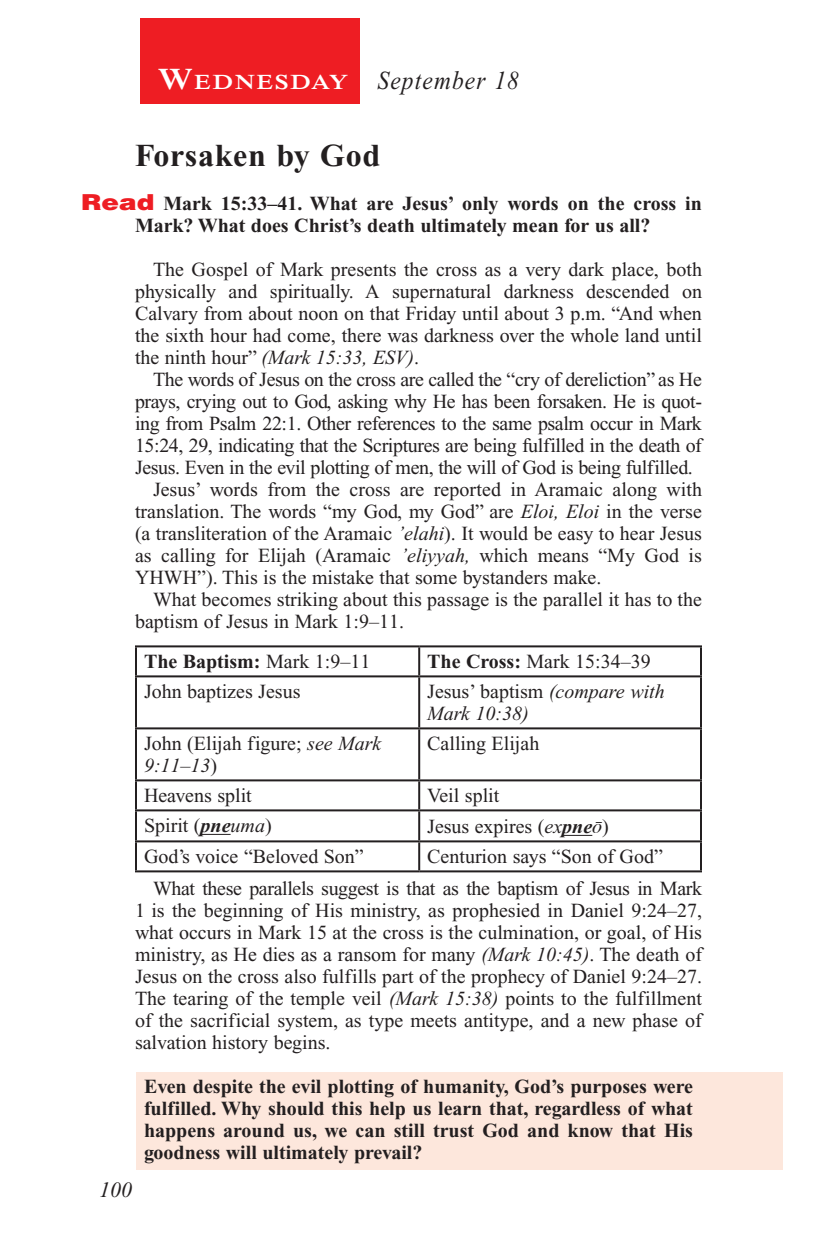
<style>
.page{position:relative;width:819px;height:1260px;background:#fff}
.page>*{position:absolute;margin:0;border:0;box-sizing:border-box;transform-origin:0 0}
.Head{font:700 32px "Times New Roman PS Std";letter-spacing:.025em;color:#231f20}
.Lesson_Dates{font:italic 26px "Times New Roman PS Std";letter-spacing:.05em;color:#231f20;scale:.9 1}
.t1{font:italic 22px "Times New Roman PS Std";color:#231f20}
.Daily_Header{font:600 21px "Times NRMT Std";letter-spacing:.07em;color:#fff;scale:1.1 1}
.Body{font:20px/22px "Times New Roman PS Std";color:#231f20;text-align:justify}
.Body_SB{font:20px/22px "Times New Roman PS Std";color:#231f20;text-align:justify}
.x-screened_box-text{font:700 20px/22px "Times New Roman PS Std";color:#231f20;text-align:justify}
.Question_NO_SB{font:700 20px/22px "Times New Roman PS Std";color:#231f20;text-align:center}
.Body-2{font:italic 20px/22px "Times New Roman PS Std";color:#231f20}
.Body-3{font:700 20px "Times New Roman PS Std";color:#231f20}
.s1{font-size:30px}
.s2{font-family:"Helvetica LT Std";font-weight:900;font-size:22px;color:#ee1d23}
.s3{font-style:italic}
.s4{font-weight:400}
.s5{font-weight:700}
.s6{font-style:normal}
.s7{font-weight:700;font-style:italic}
.s8{font-family:"Times";font-style:italic}
</style>
<div class="page">
<div style="left:140px;top:18px;width:220px;height:86px;background:#ee1d23"></div>
<div style="left:137px;top:1072px;width:646px;height:98px;background:#fde7dc"></div>
<hr style="left:135px;top:645px;width:284px;height:2px;background:#231f20">
<hr style="left:135px;top:647px;width:2px;height:28px;background:#231f20">
<hr style="left:419px;top:645px;width:283px;height:2px;background:#231f20">
<hr style="left:418px;top:647px;width:2px;height:28px;background:#231f20">
<hr style="left:700px;top:647px;width:2px;height:28px;background:#231f20">
<hr style="left:135px;top:675px;width:284px;height:2px;background:#231f20">
<hr style="left:135px;top:677px;width:2px;height:50px;background:#231f20">
<hr style="left:419px;top:675px;width:283px;height:2px;background:#231f20">
<hr style="left:418px;top:677px;width:2px;height:50px;background:#231f20">
<hr style="left:700px;top:677px;width:2px;height:50px;background:#231f20">
<hr style="left:135px;top:727px;width:284px;height:2px;background:#231f20">
<hr style="left:135px;top:729px;width:2px;height:50px;background:#231f20">
<hr style="left:419px;top:727px;width:283px;height:2px;background:#231f20">
<hr style="left:418px;top:729px;width:2px;height:50px;background:#231f20">
<hr style="left:700px;top:729px;width:2px;height:50px;background:#231f20">
<hr style="left:135px;top:779px;width:284px;height:2px;background:#231f20">
<hr style="left:135px;top:781px;width:2px;height:28px;background:#231f20">
<hr style="left:419px;top:779px;width:283px;height:2px;background:#231f20">
<hr style="left:418px;top:781px;width:2px;height:28px;background:#231f20">
<hr style="left:700px;top:781px;width:2px;height:28px;background:#231f20">
<hr style="left:135px;top:809px;width:284px;height:2px;background:#231f20">
<hr style="left:135px;top:811px;width:2px;height:29px;background:#231f20">
<hr style="left:419px;top:809px;width:283px;height:2px;background:#231f20">
<hr style="left:418px;top:811px;width:2px;height:29px;background:#231f20">
<hr style="left:700px;top:811px;width:2px;height:29px;background:#231f20">
<hr style="left:135px;top:840px;width:284px;height:2px;background:#231f20">
<hr style="left:135px;top:842px;width:2px;height:28px;background:#231f20">
<hr style="left:419px;top:840px;width:283px;height:2px;background:#231f20">
<hr style="left:418px;top:842px;width:2px;height:28px;background:#231f20">
<hr style="left:700px;top:842px;width:2px;height:28px;background:#231f20">
<hr style="left:135px;top:870px;width:284px;height:2px;background:#231f20">
<hr style="left:419px;top:870px;width:283px;height:2px;background:#231f20">
<hr style="left:201px;top:834px;width:30px;height:1px;background:#231f20">
<hr style="left:562px;top:835px;width:30px;height:1px;background:#231f20">
<p class="Daily_Header" style="left:158px;top:70px;width:175px"><span class="s1">W</span>EDNESDAY</p>
<p class="Lesson_Dates" style="left:378px;top:66px;width:159px">September 18</p>
<p class="Head" style="left:135px;top:138px;width:247px">Forsaken by God</p>
<p class="Question_NO_SB" style="left:81px;top:193px;width:622px"><span class="s2">Read</span> Mark 15:33–41. What are Jesus’ only words on the cross in<br>Mark? What does Christ’s death ultimately mean for us all?</p>
<p class="Body_SB" style="left:135px;top:259px;width:569px;text-indent:18px">The Gospel of Mark presents the cross as a very dark place, both physically and spiritually. A supernatural darkness descended on Calvary from about noon on that Friday until about 3 p.m. “And when the sixth hour had come, there was darkness over the whole land until the ninth hour” <span class="s3">(Mark 15:33, ESV)</span>.</p>
<p class="Body" style="left:135px;top:369px;width:568px;text-indent:18px">The words of Jesus on the cross are called the “cry of dereliction” as He prays, crying out to God, asking why He has been forsaken. He is quot&shy;ing from Psalm 22:1. Other references to the same psalm occur in Mark 15:24, 29, indicating that the Scriptures are being fulfilled in the death of Jesus. Even in the evil plotting of men, the will of God is being fulfilled.</p>
<p class="Body" style="left:135px;top:479px;width:569px;text-indent:18px">Jesus’ words from the cross are reported in Aramaic along with translation. The words “my God, my God” are <span class="s3">Eloi, Eloi</span> in the verse (a transliteration of the Aramaic <span class="s3">’elahi</span>). It would be easy to hear Jesus as calling for Elijah (Aramaic <span class="s3">’eliyyah,</span> which means “My God is YHWH”). This is the mistake that some bystanders make.</p>
<p class="Body" style="left:135px;top:589px;width:569px;text-indent:18px">What becomes striking about this passage is the parallel it has to the baptism of Jesus in Mark 1:9–11.</p>
<p class="Body-3" style="left:144px;top:651px;width:228px">The Baptism: <span class="s4">Mark 1:9–11</span></p>
<p class="Body" style="left:427px;top:651px;width:225px"><span class="s5">The Cross:</span> Mark 15:34–39</p>
<p class="Body" style="left:144px;top:681px;width:158px">John baptizes Jesus</p>
<p class="Body-2" style="left:427px;top:681px;width:239px"><span class="s6">Jesus’ baptism</span> (compare with<br>Mark 10:38)</p>
<p class="Body" style="left:144px;top:733px;width:238px">John (Elijah figure; <span class="s3">see Mark<br>9:11–13</span>)</p>
<p class="Body" style="left:427px;top:733px;width:114px">Calling Elijah</p>
<p class="Body" style="left:144px;top:785px;width:109px">Heavens split</p>
<p class="Body" style="left:427px;top:785px;width:74px">Veil split</p>
<p class="Body" style="left:144px;top:815px;width:129px">Spirit (<span class="s7">pne</span><span class="s3">uma</span>)</p>
<p class="Body" style="left:427px;top:816px;width:183px">Jesus expires (<span class="s3">ex</span><span class="s7">pne</span><span class="s8">ō</span>)</p>
<p class="Body" style="left:144px;top:846px;width:221px">God’s voice “Beloved Son”</p>
<p class="Body" style="left:427px;top:846px;width:237px">Centurion says “Son of God”</p>
<p class="Body" style="left:135px;top:878px;width:569px;text-indent:18px">What these parallels suggest is that as the baptism of Jesus in Mark 1 is the beginning of His ministry, as prophesied in Daniel 9:24–27, what occurs in Mark 15 at the cross is the culmination, or goal, of His ministry, as He dies as a ransom for many <span class="s3">(Mark 10:45)</span>. The death of Jesus on the cross also fulfills part of the prophecy of Daniel 9:24–27.<br>The tearing of the temple veil <span class="s3">(Mark 15:38)</span> points to the fulfillment of the sacrificial system, as type meets antitype, and a new phase of salvation history begins.</p>
<p class="x-screened_box-text" style="left:144px;top:1076px;width:551px">Even despite the evil plotting of humanity, God’s purposes were fulfilled. Why should this help us learn that, regardless of what happens around us, we can still trust God and know that His goodness will ultimately prevail?</p>
<p class="t1" style="left:99px;top:1178px;width:34px">100</p>
</div>
